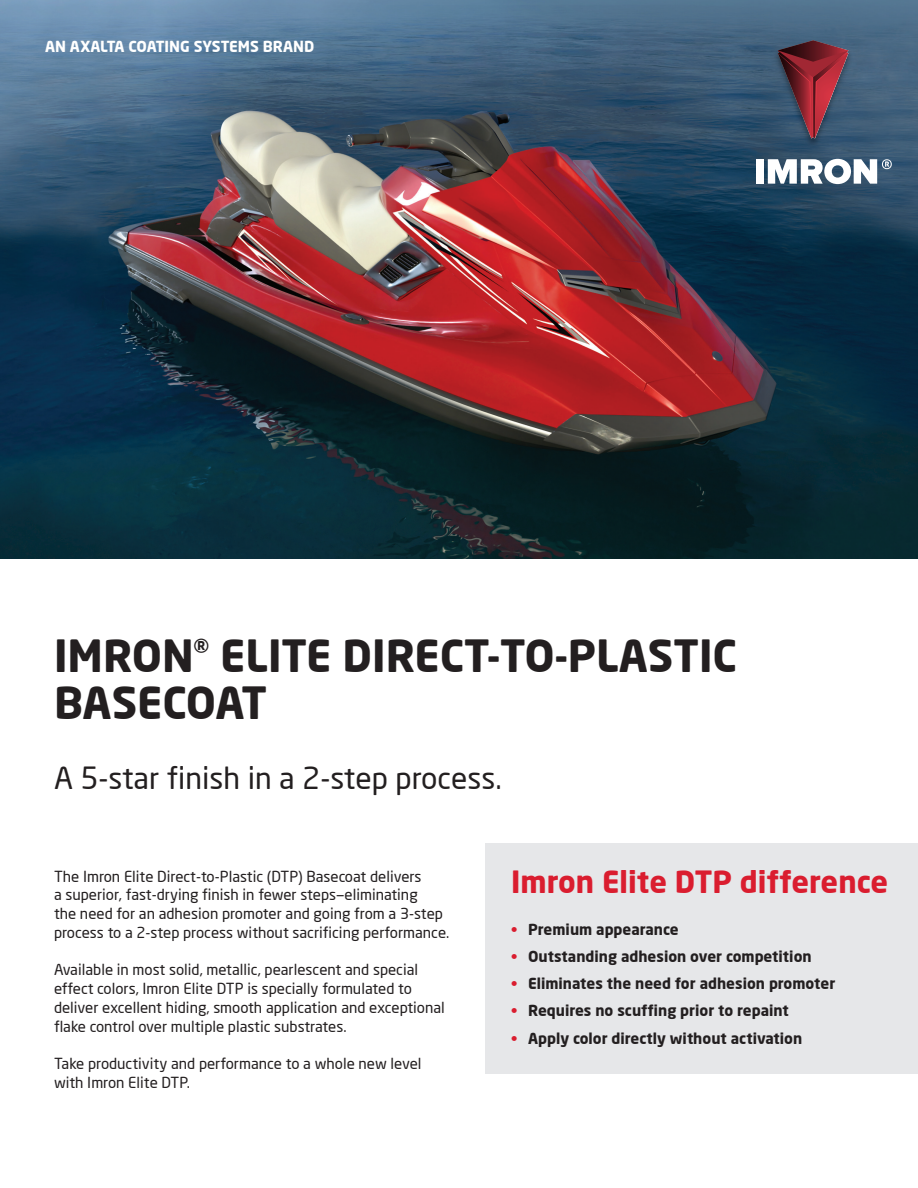
<style>
.page{position:relative;width:918px;height:1188px;background:#fff}
.page>*{position:absolute;margin:0;border:0;box-sizing:border-box;transform-origin:0 0}
.t1{font:700 43.5px/46.5px "Neo Sans";color:#231f20}
.t2{font:30px "Neo Sans";color:#231f20}
.t3{font:700 30px "Neo Sans";color:#da1d2f}
.t4{font:15px/18.8px "Neo Sans";color:#231f20}
.t5{font:700 15px "Neo Sans";color:#231f20}
.t6{font:700 15px "Neo Sans";color:#fff}
.s1{color:#da1d2f}
</style>
<div class="page">
<div style="left:485px;top:843px;width:433px;height:230px;background:#e6e7e9"></div>
<img style="left:0;top:0;width:918px;height:558px">
<img style="left:771px;top:38px;width:85px;height:112px">
<div style="left:756px;top:159px;width:8px;height:25px;background:#fff"></div>
<svg style="left:778px;top:40px;width:71px;height:99px;background:#673c4d"></svg>
<svg style="left:768px;top:159px;width:124px;height:25px"></svg>
<p class="t6" style="left:45px;top:37px;width:271px">AN AXALTA COATING SYSTEMS BRAND</p>
<h1 class="t1" style="left:54px;top:632px;width:685px">IMRON<sup>®</sup> ELITE DIRECT-TO-PLASTIC<br>BASECOAT</h1>
<h2 class="t2" style="left:54px;top:759px;width:449px">A 5-star finish in a 2-step process.</h2>
<p class="t4" style="left:54px;top:866px;width:397px">The Imron Elite Direct-to-Plastic (DTP) Basecoat delivers<br>a superior, fast-drying finish in fewer steps—eliminating<br>the need for an adhesion promoter and going from a 3-step process to a 2-step process without sacrificing performance.</p>
<p class="t4" style="left:54px;top:960px;width:392px">Available in most solid, metallic, pearlescent and special effect colors, Imron Elite DTP is specially formulated to deliver excellent hiding, smooth application and exceptional flake control over multiple plastic substrates.</p>
<p class="t4" style="left:54px;top:1054px;width:369px">Take productivity and performance to a whole new level with Imron Elite DTP.</p>
<h2 class="t3" style="left:511px;top:863px;width:378px">Imron Elite DTP difference</h2>
<p class="t5" style="left:511px;top:919px;width:169px"><span class="s1">•</span> Premium appearance</p>
<p class="t5" style="left:511px;top:947px;width:302px"><span class="s1">•</span> Outstanding adhesion over competition</p>
<p class="t5" style="left:511px;top:974px;width:326px"><span class="s1">•</span> Eliminates the need for adhesion promoter</p>
<p class="t5" style="left:511px;top:1001px;width:279px"><span class="s1">•</span> Requires no scuffing prior to repaint</p>
<p class="t5" style="left:511px;top:1028px;width:293px"><span class="s1">•</span> Apply color directly without activation</p>
</div>
